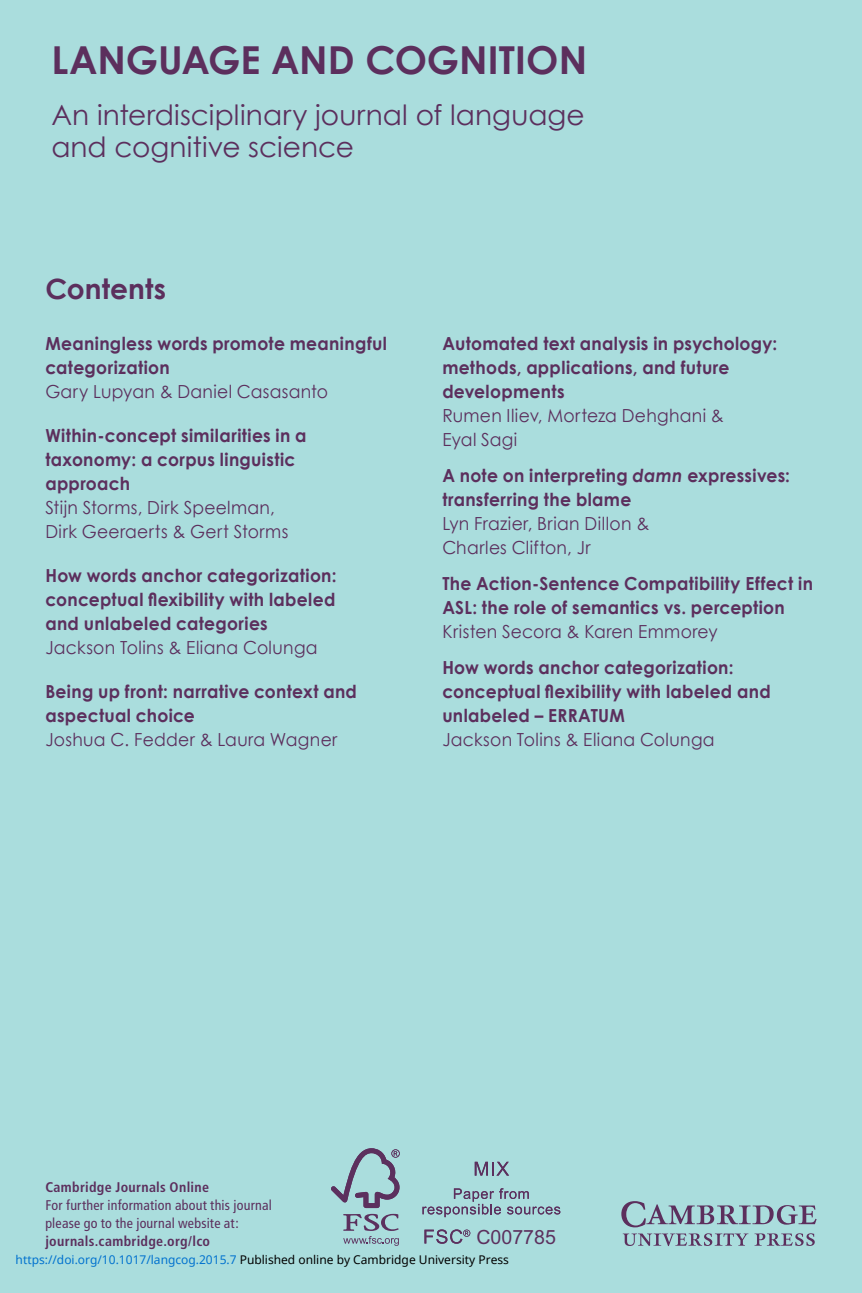
<style>
.page{position:relative;width:862px;height:1293px;background:#add}
.page>*{position:absolute;margin:0;border:0;box-sizing:border-box;transform-origin:0 0}
.t1{font:700 38.4px "Century Gothic";letter-spacing:-.005em;color:#5c2f5d}
.t2{font:28px/32px "Century Gothic";color:#5c2f5d}
.t3{font:700 28px "Century Gothic";color:#5c2f5d}
.t4{font:19.6px "Arial";color:#5c305e}
.t5{font:700 18px/24px "Century Gothic";letter-spacing:.02em;color:#5c2f5d;scale:.95 1}
.t6{font:18px/24px "Century Gothic";letter-spacing:.02em;color:#5c2f5d;scale:.95 1}
.t7{font:condensed 14px/18px "Frutiger";letter-spacing:.015em;color:#5c2f5d}
.t8{font:700 condensed 14px "Frutiger";letter-spacing:.025em;color:#5c2f5d}
.t9{font:12px "Noto Sans";color:#000}
.s1{font-style:italic}
.s2{color:#0172cf}
</style>
<div class="page">
<svg style="left:621px;top:1201px;width:195px;height:45px"></svg>
<svg style="left:331px;top:1148px;width:69px;height:97px"></svg>
<svg style="left:475px;top:1161px;width:34px;height:14px"></svg>
<svg style="left:422px;top:1188px;width:138px;height:29px"></svg>
<svg style="left:424px;top:1229px;width:46px;height:14px"></svg>
<h1 class="t1" style="left:51px;top:36px;width:537px">LANGUAGE AND COGNITION</h1>
<h2 class="t2" style="left:51px;top:98px;width:535px">An interdisciplinary journal of language and cognitive science</h2>
<h2 class="t3" style="left:45px;top:271px;width:122px">Contents</h2>
<p class="t5" style="left:45px;top:330px;width:361px">Meaningless words promote meaningful categorization</p>
<p class="t6" style="left:45px;top:378px;width:299px">Gary Lupyan &amp; Daniel Casasanto</p>
<p class="t5" style="left:45px;top:422px;width:276px">Within-concept similarities in a taxonomy: a corpus linguistic approach</p>
<p class="t6" style="left:45px;top:494px;width:257px">Stijn Storms, Dirk Speelman,<br>Dirk Geeraerts &amp; Gert Storms</p>
<p class="t5" style="left:45px;top:562px;width:308px;text-align:justify">How words anchor categorization: conceptual flexibility with labeled and unlabeled categories</p>
<p class="t6" style="left:45px;top:634px;width:288px">Jackson Tolins &amp; Eliana Colunga</p>
<p class="t5" style="left:45px;top:678px;width:329px">Being up front: narrative context and aspectual choice</p>
<p class="t6" style="left:45px;top:726px;width:309px">Joshua C. Fedder &amp; Laura Wagner</p>
<p class="t5" style="left:442px;top:330px;width:354px">Automated text analysis in psychology: methods, applications, and future developments</p>
<p class="t6" style="left:442px;top:402px;width:298px">Rumen Iliev, Morteza Dehghani &amp;<br>Eyal Sagi</p>
<p class="t5" style="left:442px;top:462px;width:367px">A note on interpreting <span class="s1">damn</span> expressives: transferring the blame</p>
<p class="t6" style="left:442px;top:510px;width:219px">Lyn Frazier, Brian Dillon &amp;<br>Charles Clifton, Jr</p>
<p class="t5" style="left:442px;top:570px;width:392px">The Action-Sentence Compatibility Effect in<br>ASL: the role of semantics vs. perception</p>
<p class="t6" style="left:442px;top:618px;width:291px">Kristen Secora &amp; Karen Emmorey</p>
<p class="t5" style="left:442px;top:654px;width:347px">How words anchor categorization: conceptual flexibility with labeled and unlabeled – ERRATUM</p>
<p class="t6" style="left:442px;top:726px;width:288px">Jackson Tolins &amp; Eliana Colunga</p>
<p class="t8" style="left:45px;top:1181px;width:165px">Cambridge Journals Online</p>
<p class="t7" style="left:45px;top:1197px;width:228px">For further information about this journal please go to the journal website at:</p>
<p class="t8" style="left:45px;top:1235px;width:166px">journals.cambridge.org/lco</p>
<p class="t4" style="left:476px;top:1225px;width:81px">C007785</p>
<p class="t9" style="left:16px;top:1251px;width:495px"><span class="s2">https://doi.org/10.1017/langcog.2015.7</span> Published online by Cambridge University Press</p>
</div>
